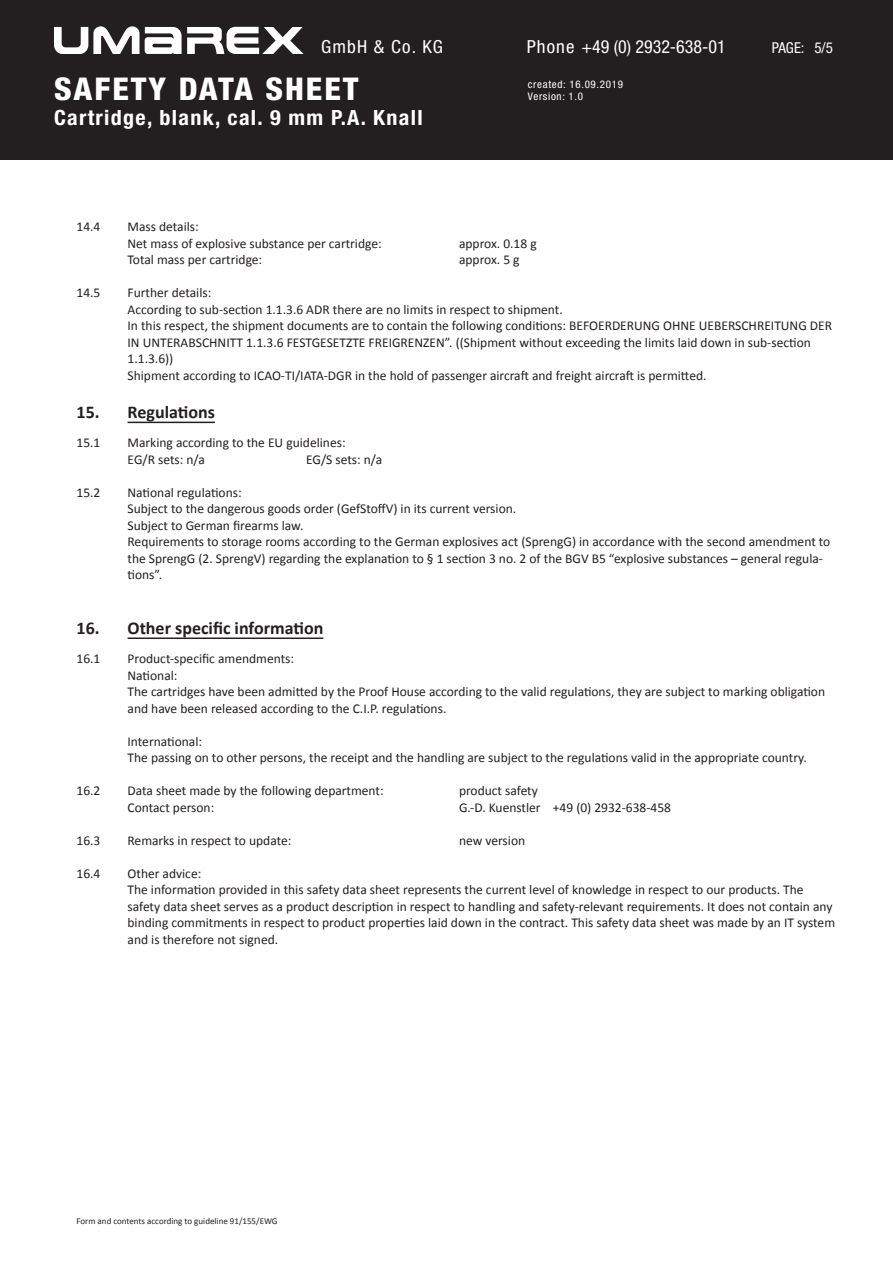
<style>
.page{position:relative;width:893px;height:1263px;background:#fff}
.page>*{position:absolute;margin:0;border:0;box-sizing:border-box;transform-origin:0 0}
.t1{font:800 condensed 31.35px "Helvetica Neue LT Pro";letter-spacing:.06em;color:#fff;scale:1.05 1}
.t2{font:700 condensed 21px "Helvetica Neue LT Pro";letter-spacing:.06em;color:#fff;scale:1.05 1}
.t3{font:700 18px "Calibri";color:#231f20}
.t4{font:condensed 18px "Helvetica Neue LT Pro";color:#fff;scale:1.05 1}
.t5{font:condensed 18px "Helvetica Neue LT Pro";letter-spacing:.06em;color:#fff;scale:1.05 1}
.t6{font:condensed 15px "Helvetica Neue LT Pro";color:#fff}
.t7{font:13.5px/16.5px "Calibri";color:#231f20}
.t8{font:condensed 10.5px/12.6px "Helvetica Neue LT Pro";letter-spacing:.06em;color:#fff;scale:1.05 1}
.t9{font:9px "Calibri";color:#231f20}
</style>
<div class="page">
<div style="left:0;top:0;width:893px;height:159px;background:#231f20"></div>
<svg style="left:54px;top:26px;width:250px;height:28px"></svg>
<hr style="left:128px;top:422px;width:87px;height:1px;background:#231f20">
<hr style="left:128px;top:637px;width:195px;height:2px;background:#231f20">
<h3 class="t5" style="left:321px;top:36px;width:118px">GmbH &amp; Co. KG</h3>
<h3 class="t4" style="left:527px;top:36px;width:191px">Phone +49 (0) 2932-638-01</h3>
<p class="t8" style="left:528px;top:78px;width:92px">created: 16.09.2019<br>Version: 1.0</p>
<h2 class="t2" style="left:54px;top:105px;width:353px">Cartridge, blank, cal. 9 mm P.A. Knall</h2>
<h1 class="t1" style="left:54px;top:70px;width:292px">SAFETY DATA SHEET</h1>
<p class="t7" style="left:77px;top:218px;width:25px">14.4</p>
<p class="t7" style="left:128px;top:218px;width:256px">Mass details:<br>Net mass of explosive substance per cartridge:</p>
<p class="t7" style="left:459px;top:235px;width:79px">approx. 0.18 g</p>
<p class="t7" style="left:128px;top:251px;width:136px">Total mass per cartridge:</p>
<p class="t7" style="left:459px;top:251px;width:62px">approx. 5 g</p>
<p class="t6" style="left:772px;top:39px;width:63px">PAGE: 5/5</p>
<p class="t7" style="left:77px;top:284px;width:25px">14.5</p>
<p class="t7" style="left:128px;top:284px;width:706px">Further details:<br>According to sub-section 1.1.3.6 ADR there are no limits in respect to shipment.<br>In this respect, the shipment documents are to contain the following conditions: BEFOERDERUNG OHNE UEBERSCHREITUNG DER IN UNTERABSCHNITT 1.1.3.6 FESTGESETZTE FREIGRENZEN”. ((Shipment without exceeding the limits laid down in sub-section 1.1.3.6))<br>Shipment according to ICAO-TI/IATA-DGR in the hold of passenger aircraft and freight aircraft is permitted.</p>
<h3 class="t3" style="left:77px;top:400px;width:140px">15. Regulations</h3>
<p class="t7" style="left:77px;top:434px;width:25px">15.1</p>
<p class="t7" style="left:128px;top:434px;width:220px">Marking according to the EU guidelines:<br>EG/R sets: n/a</p>
<p class="t7" style="left:306px;top:450px;width:78px">EG/S sets: n/a</p>
<p class="t7" style="left:77px;top:483px;width:25px">15.2</p>
<p class="t7" style="left:128px;top:483px;width:704px">National regulations:<br>Subject to the dangerous goods order (GefStoffV) in its current version.<br>Subject to German firearms law.<br>Requirements to storage rooms according to the German explosives act (SprengG) in accordance with the second amendment to the SprengG (2. SprengV) regarding the explanation to § 1 section 3 no. 2 of the BGV B5 “explosive substances – general regula&shy;tions”.</p>
<h3 class="t3" style="left:77px;top:616px;width:248px">16. Other specific information</h3>
<p class="t7" style="left:77px;top:650px;width:25px">16.1</p>
<p class="t7" style="left:128px;top:650px;width:699px">Product-specific amendments:<br>National:<br>The cartridges have been admitted by the Proof House according to the valid regulations, they are subject to marking obligation and have been released according to the C.I.P. regulations.</p>
<p class="t7" style="left:128px;top:732px;width:681px">International:<br>The passing on to other persons, the receipt and the handling are subject to the regulations valid in the appropriate country.</p>
<p class="t7" style="left:77px;top:782px;width:25px">16.2</p>
<p class="t7" style="left:128px;top:782px;width:258px">Data sheet made by the following department:</p>
<p class="t7" style="left:459px;top:782px;width:80px">product safety</p>
<p class="t7" style="left:128px;top:798px;width:88px">Contact person:</p>
<p class="t7" style="left:459px;top:798px;width:214px">G.-D. Kuenstler +49 (0) 2932-638-458</p>
<p class="t7" style="left:77px;top:831px;width:25px">16.3</p>
<p class="t7" style="left:128px;top:831px;width:165px">Remarks in respect to update:</p>
<p class="t7" style="left:459px;top:831px;width:68px">new version</p>
<p class="t7" style="left:77px;top:864px;width:25px">16.4</p>
<p class="t7" style="left:128px;top:864px;width:709px">Other advice:<br>The information provided in this safety data sheet represents the current level of knowledge in respect to our products. The safety data sheet serves as a product description in respect to handling and safety-relevant requirements. It does not contain any binding commitments in respect to product properties laid down in the contract. This safety data sheet was made by an IT system and is therefore not signed.</p>
<p class="t9" style="left:77px;top:1215px;width:203px">Form and contents according to guideline 91/155/EWG</p>
</div>
